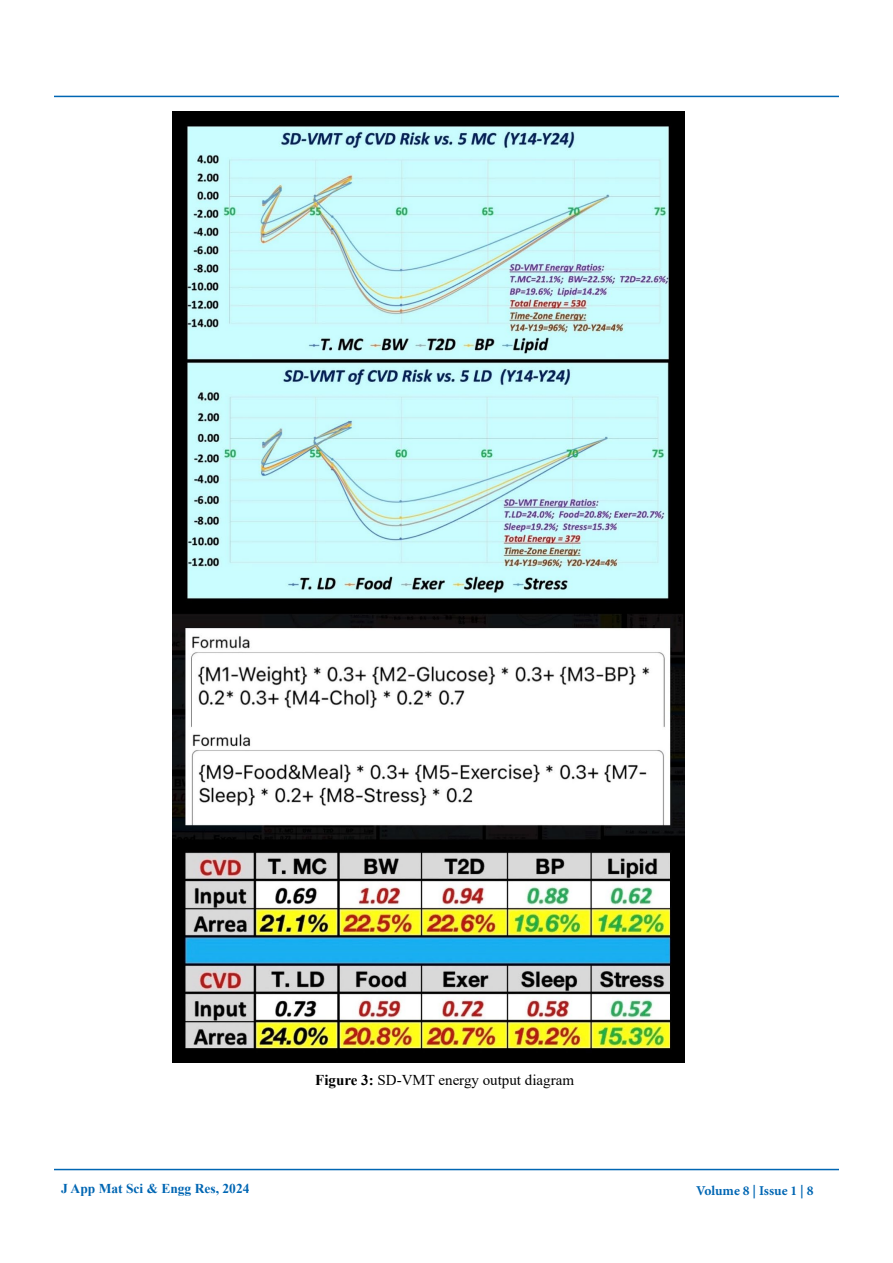
<style>
.page{position:relative;width:893px;height:1263px;background:#fff}
.page>*{position:absolute;margin:0;border:0;box-sizing:border-box;transform-origin:0 0}
.t1{font:15px "Times New Roman";color:#000}
.t2{font:700 13.5px "Times New Roman";color:#0066b3}
.t3{font:700 13.5px "Minion Pro";letter-spacing:-.005em;color:#0066b3}
.s1{font-weight:700}
</style>
<div class="page">
<hr style="left:54px;top:1169px;width:785px;height:1px;background:#0066b3">
<hr style="left:54px;top:96px;width:785px;height:1px;background:#0066b3">
<img style="left:172px;top:111px;width:512px;height:951px">
<p class="t1" style="left:315px;top:1069px;width:260px"><span class="s1">Figure 3:</span> SD-VMT energy output diagram</p>
<p class="t2" style="left:61px;top:1178px;width:190px">J App Mat Sci &amp; Engg Res, 2024</p>
<p class="t3" style="left:696px;top:1182px;width:119px">Volume 8 | Issue 1 | 8</p>
</div>
